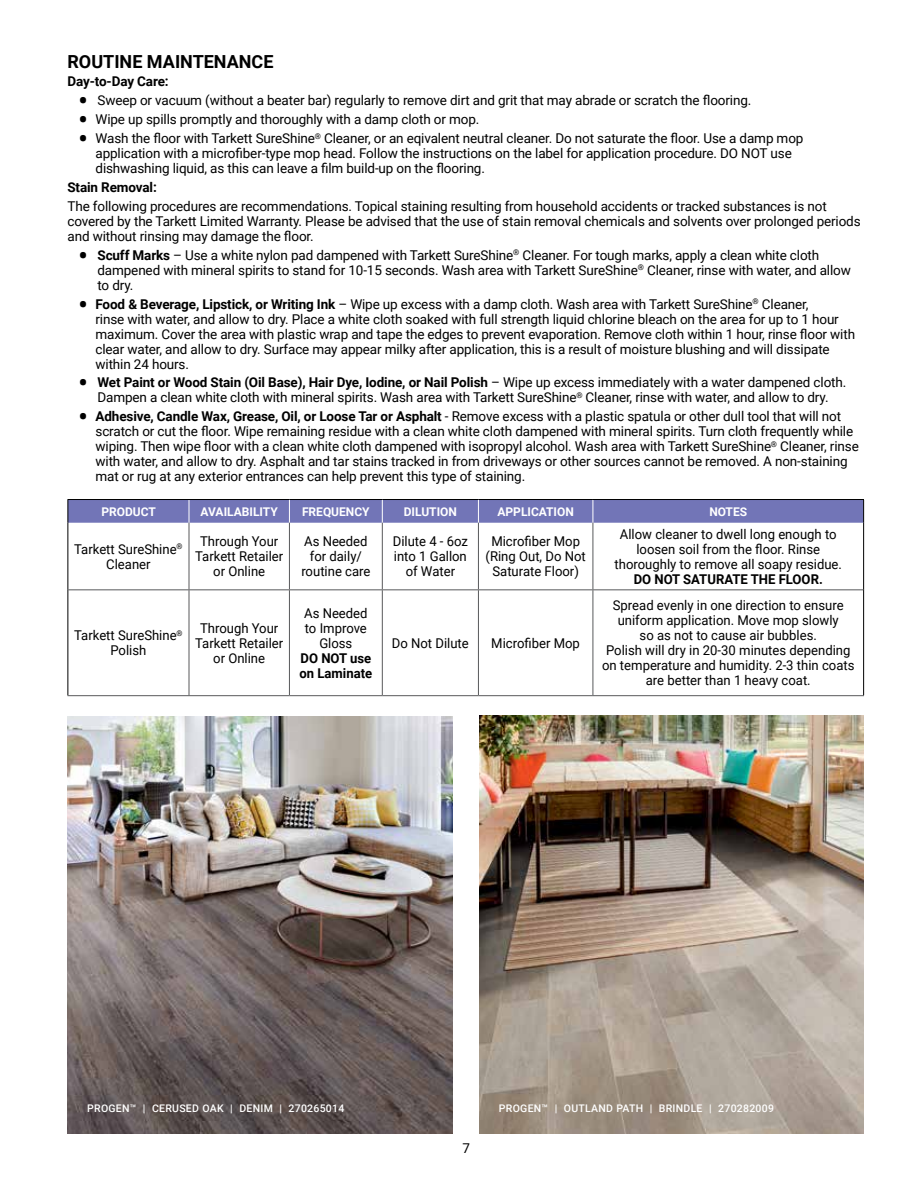
<style>
.page{position:relative;width:918px;height:1188px;background:#fff}
.page>*{position:absolute;margin:0;border:0;box-sizing:border-box;transform-origin:0 0}
.t1{font:700 18px "Roboto";color:#000}
.t2{font:13.5px/15px "Roboto";letter-spacing:-.01em;color:#000;text-align:center}
.t3{font:700 13.5px/15px "Roboto";color:#000}
.t4{font:700 12px "Roboto";color:#fff}
.t5{font:500 10.5px "Roboto";letter-spacing:.025em;color:#fff}
.s1{font-size:30px}
.s2{font-weight:700}
</style>
<div class="page">
<hr style="left:68px;top:523px;width:1px;height:67px;background:#000">
<hr style="left:863px;top:523px;width:1px;height:67px;background:#000">
<hr style="left:68px;top:590px;width:1px;height:105px;background:#000">
<hr style="left:863px;top:590px;width:1px;height:105px;background:#000">
<div style="left:68px;top:500px;width:796px;height:23px;background:#7275b7"></div>
<hr style="left:68px;top:499px;width:121px;height:1px;background:#000">
<hr style="left:189px;top:499px;width:100px;height:1px;background:#000">
<hr style="left:289px;top:499px;width:93px;height:1px;background:#000">
<hr style="left:382px;top:499px;width:96px;height:1px;background:#000">
<hr style="left:478px;top:499px;width:115px;height:1px;background:#000">
<hr style="left:593px;top:499px;width:271px;height:1px;background:#000">
<hr style="left:189px;top:523px;width:1px;height:66px;background:#58595b">
<hr style="left:289px;top:523px;width:1px;height:66px;background:#58595b">
<hr style="left:382px;top:523px;width:1px;height:66px;background:#58595b">
<hr style="left:478px;top:523px;width:1px;height:66px;background:#58595b">
<hr style="left:593px;top:523px;width:1px;height:66px;background:#58595b">
<hr style="left:68px;top:589px;width:121px;height:1px;background:#58595b">
<hr style="left:189px;top:589px;width:100px;height:1px;background:#58595b">
<hr style="left:189px;top:590px;width:1px;height:105px;background:#58595b">
<hr style="left:289px;top:589px;width:93px;height:1px;background:#58595b">
<hr style="left:289px;top:590px;width:1px;height:105px;background:#58595b">
<hr style="left:382px;top:589px;width:96px;height:1px;background:#58595b">
<hr style="left:382px;top:590px;width:1px;height:105px;background:#58595b">
<hr style="left:478px;top:589px;width:115px;height:1px;background:#58595b">
<hr style="left:478px;top:590px;width:1px;height:105px;background:#58595b">
<hr style="left:593px;top:589px;width:270px;height:1px;background:#58595b">
<hr style="left:593px;top:590px;width:1px;height:105px;background:#58595b">
<hr style="left:68px;top:695px;width:121px;height:1px;background:#58595b">
<hr style="left:189px;top:695px;width:100px;height:1px;background:#58595b">
<hr style="left:289px;top:695px;width:93px;height:1px;background:#58595b">
<hr style="left:382px;top:695px;width:96px;height:1px;background:#58595b">
<hr style="left:478px;top:695px;width:115px;height:1px;background:#58595b">
<hr style="left:593px;top:695px;width:271px;height:1px;background:#58595b">
<img style="left:479px;top:716px;width:385px;height:417px">
<img style="left:68px;top:717px;width:384px;height:416px">
<h1 class="t1" style="left:68px;top:48px;width:208px">ROUTINE MAINTENANCE</h1>
<p class="t3" style="left:68px;top:74px;width:103px">Day-to-Day Care:</p>
<p class="t2" style="left:78px;top:92px;width:675px"><span class="s1">•</span> Sweep or vacuum (without a beater bar) regularly to remove dirt and grit that may abrade or scratch the flooring.</p>
<p class="t2" style="left:78px;top:111px;width:403px"><span class="s1">•</span> Wipe up spills promptly and thoroughly with a damp cloth or mop.</p>
<p class="t2" style="left:96px;top:130px;width:709px;text-align:left;text-indent:-18px"><span class="s1">•</span> Wash the floor with Tarkett SureShine<sup>®</sup> Cleaner, or an eqivalent neutral cleaner. Do not saturate the floor. Use a damp mop application with a microfiber-type mop head. Follow the instructions on the label for application procedure. DO NOT use dishwashing liquid, as this can leave a film build-up on the flooring.</p>
<p class="t3" style="left:67px;top:179px;width:91px">Stain Removal:</p>
<p class="t2" style="left:67px;top:198px;width:795px;text-align:left">The following procedures are recommendations. Topical staining resulting from household accidents or tracked substances is not covered by the Tarkett Limited Warranty. Please be advised that the use of stain removal chemicals and solvents over prolonged periods and without rinsing may damage the floor.</p>
<p class="t2" style="left:97px;top:247px;width:755px;text-align:left;text-indent:-19px"><span class="s1">•</span> <span class="s2">Scuff Marks</span> – Use a white nylon pad dampened with Tarkett SureShine<sup>®</sup> Cleaner. For tough marks, apply a clean white cloth dampened with mineral spirits to stand for 10-15 seconds. Wash area with Tarkett SureShine<sup>®</sup> Cleaner, rinse with water, and allow to dry.</p>
<p class="t2" style="left:96px;top:296px;width:761px;text-align:left;text-indent:-18px"><span class="s1">•</span> <span class="s2">Food &amp; Beverage, Lipstick, or Writing Ink</span> – Wipe up excess with a damp cloth. Wash area with Tarkett SureShine<sup>®</sup> Cleaner,<br>rinse with water, and allow to dry. Place a white cloth soaked with full strength liquid chlorine bleach on the area for up to 1 hour maximum. Cover the area with plastic wrap and tape the edges to prevent evaporation. Remove cloth within 1 hour, rinse floor with clear water, and allow to dry. Surface may appear milky after application, this is a result of moisture blushing and will dissipate within 24 hours.</p>
<p class="t2" style="left:78px;top:375px;width:770px"><span class="s1">•</span> <span class="s2">Wet Paint or Wood Stain (Oil Base), Hair Dye, Iodine, or Nail Polish</span> – Wipe up excess immediately with a water dampened cloth.<br>Dampen a clean white cloth with mineral spirits. Wash area with Tarkett SureShine<sup>®</sup> Cleaner, rinse with water, and allow to dry.</p>
<p class="t2" style="left:96px;top:409px;width:765px;text-align:left;text-indent:-18px"><span class="s1">•</span> <span class="s2">Adhesive, Candle Wax, Grease, Oil, or Loose Tar or Asphalt</span> - Remove excess with a plastic spatula or other dull tool that will not scratch or cut the floor. Wipe remaining residue with a clean white cloth dampened with mineral spirits. Turn cloth frequently while wiping. Then wipe floor with a clean white cloth dampened with isopropyl alcohol. Wash area with Tarkett SureShine<sup>®</sup> Cleaner, rinse with water, and allow to dry. Asphalt and tar stains tracked in from driveways or other sources cannot be removed. A non-staining mat or rug at any exterior entrances can help prevent this type of staining.</p>
<p class="t4" style="left:101px;top:503px;width:56px">PRODUCT</p>
<p class="t4" style="left:201px;top:503px;width:79px">AVAILABILITY</p>
<p class="t4" style="left:302px;top:503px;width:69px">FREQUENCY</p>
<p class="t4" style="left:404px;top:503px;width:55px">DILUTION</p>
<p class="t4" style="left:497px;top:503px;width:78px">APPLICATION</p>
<p class="t4" style="left:709px;top:503px;width:39px">NOTES</p>
<p class="t2" style="left:74px;top:541px;width:110px">Tarkett SureShine<sup>®<br></sup>Cleaner</p>
<p class="t2" style="left:195px;top:534px;width:90px">Through Your<br>Tarkett Retailer or Online</p>
<p class="t2" style="left:301px;top:534px;width:71px">As Needed for daily/ routine care</p>
<p class="t2" style="left:393px;top:534px;width:77px">Dilute 4 - 6oz into 1 Gallon of Water</p>
<p class="t2" style="left:486px;top:534px;width:102px">Microfiber Mop (Ring Out, Do Not<br>Saturate Floor)</p>
<p class="t2" style="left:615px;top:526px;width:229px">Allow cleaner to dwell long enough to loosen soil from the floor. Rinse thoroughly to remove all soapy residue.</p>
<p class="t3" style="left:634px;top:571px;width:191px">DO NOT SATURATE THE FLOOR.</p>
<p class="t2" style="left:74px;top:628px;width:110px">Tarkett SureShine<sup>®<br></sup>Polish</p>
<p class="t2" style="left:195px;top:620px;width:90px">Through Your<br>Tarkett Retailer or Online</p>
<p class="t2" style="left:304px;top:605px;width:65px">As Needed to Improve<br>Gloss</p>
<p class="t3" style="left:299px;top:650px;width:74px">DO NOT use on Laminate</p>
<p class="t2" style="left:392px;top:635px;width:79px">Do Not Dilute</p>
<p class="t2" style="left:491px;top:635px;width:90px">Microfiber Mop</p>
<p class="t2" style="left:602px;top:598px;width:254px">Spread evenly in one direction to ensure uniform application. Move mop slowly<br>so as not to cause air bubbles.<br>Polish will dry in 20-30 minutes depending on temperature and humidity. 2-3 thin coats are better than 1 heavy coat.</p>
<p class="t5" style="left:87px;top:1101px;width:259px">PROGEN™ | CERUSED OAK | DENIM | 270265014</p>
<p class="t5" style="left:499px;top:1101px;width:277px">PROGEN™ | OUTLAND PATH | BRINDLE | 270282009</p>
<p class="t2" style="left:462px;top:1140px;width:9px">7</p>
</div>
